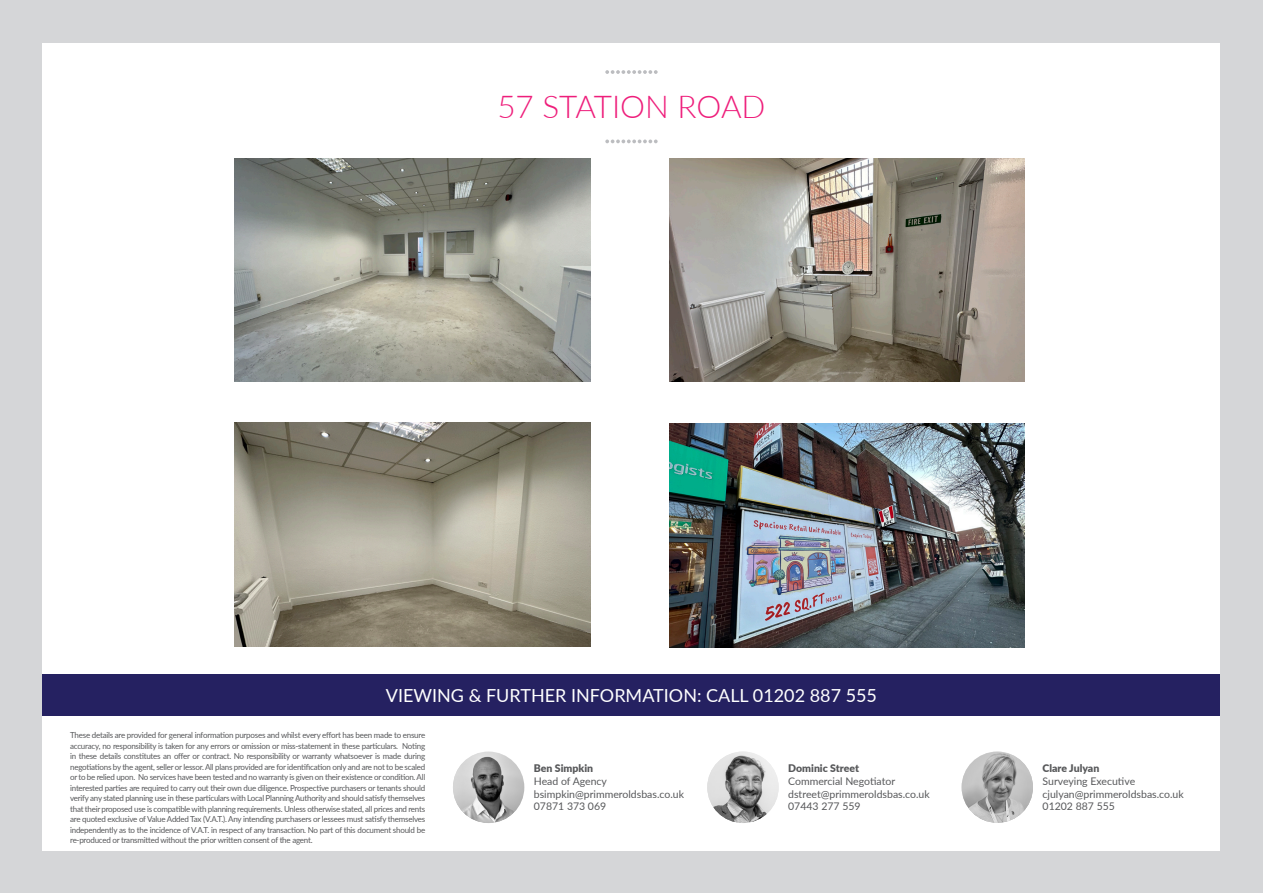
<style>
.page{position:relative;width:1263px;height:893px;background:#d5d6d8}
.page>*{position:absolute;margin:0;border:0;box-sizing:border-box;transform-origin:0 0}
.t1{font:300 31.5px "Lato";color:#ee1e7b}
.t2{font:18px "Lato";color:#fff}
.t3{font:10.5px "Lato";color:#57585a}
.t4{font:900 10.5px "Lato";color:#57585a}
.t5{font:8.25px/10.5px "Lato";letter-spacing:-.03em;color:#57585a;text-align:justify}
</style>
<div class="page">
<div style="left:43px;top:43px;width:1177px;height:807px;background:#fff"></div>
<div style="left:43px;top:675px;width:1177px;height:41px;background:#252161"></div>
<svg style="left:605px;top:140px;width:53px;height:3px"></svg>
<svg style="left:605px;top:70px;width:53px;height:4px"></svg>
<img style="left:707px;top:752px;width:72px;height:71px;border-radius:36px">
<img style="left:453px;top:752px;width:71px;height:71px;border-radius:36px">
<img style="left:962px;top:752px;width:71px;height:71px;border-radius:36px">
<img style="left:235px;top:423px;width:355px;height:223px">
<img style="left:235px;top:159px;width:355px;height:223px">
<img style="left:670px;top:424px;width:355px;height:223px">
<img style="left:670px;top:159px;width:355px;height:223px">
<p class="t1" style="left:497px;top:85px;width:270px">57 STATION ROAD</p>
<p class="t2" style="left:386px;top:682px;width:493px">VIEWING &amp; FURTHER INFORMATION: CALL 01202 887 555</p>
<p class="t5" style="left:70px;top:730px;width:357px">These details are provided for general information purposes and whilst every effort has been made to ensure accuracy, no responsibility is taken for any errors or omission or miss-statement in these particulars. Noting in these details constitutes an offer or contract. No responsibility or warranty whatsoever is made during negotiations by the agent, seller or lessor. All plans provided are for identification only and are not to be scaled or to be relied upon. No services have been tested and no warranty is given on their existence or condition. All interested parties are required to carry out their own due diligence. Prospective purchasers or tenants should verify any stated planning use in these particulars with Local Planning Authority and should satisfy themselves that their proposed use is compatible with planning requirements. Unless otherwise stated, all prices and rents are quoted exclusive of Value Added Tax (V.A.T.). Any intending purchasers or lessees must satisfy themselves independently as to the incidence of V.A.T. in respect of any transaction. No part of this document should be re-produced or transmitted without the prior written consent of the agent.</p>
<p class="t4" style="left:534px;top:761px;width:61px">Ben Simpkin</p>
<p class="t3" style="left:534px;top:774px;width:75px">Head of Agency</p>
<p class="t3" style="left:534px;top:786px;width:152px">bsimpkin@primmeroldsbas.co.uk</p>
<p class="t3" style="left:534px;top:799px;width:74px">07871 373 069</p>
<p class="t4" style="left:788px;top:761px;width:72px">Dominic Street</p>
<p class="t3" style="left:788px;top:774px;width:108px">Commercial Negotiator</p>
<p class="t3" style="left:788px;top:786px;width:143px">dstreet@primmeroldsbas.co.uk</p>
<p class="t3" style="left:788px;top:799px;width:74px">07443 277 559</p>
<p class="t4" style="left:1042px;top:761px;width:58px">Clare Julyan</p>
<p class="t3" style="left:1042px;top:774px;width:94px">Surveying Executive</p>
<p class="t3" style="left:1042px;top:786px;width:143px">cjulyan@primmeroldsbas.co.uk</p>
<p class="t3" style="left:1042px;top:799px;width:74px">01202 887 555</p>
</div>
